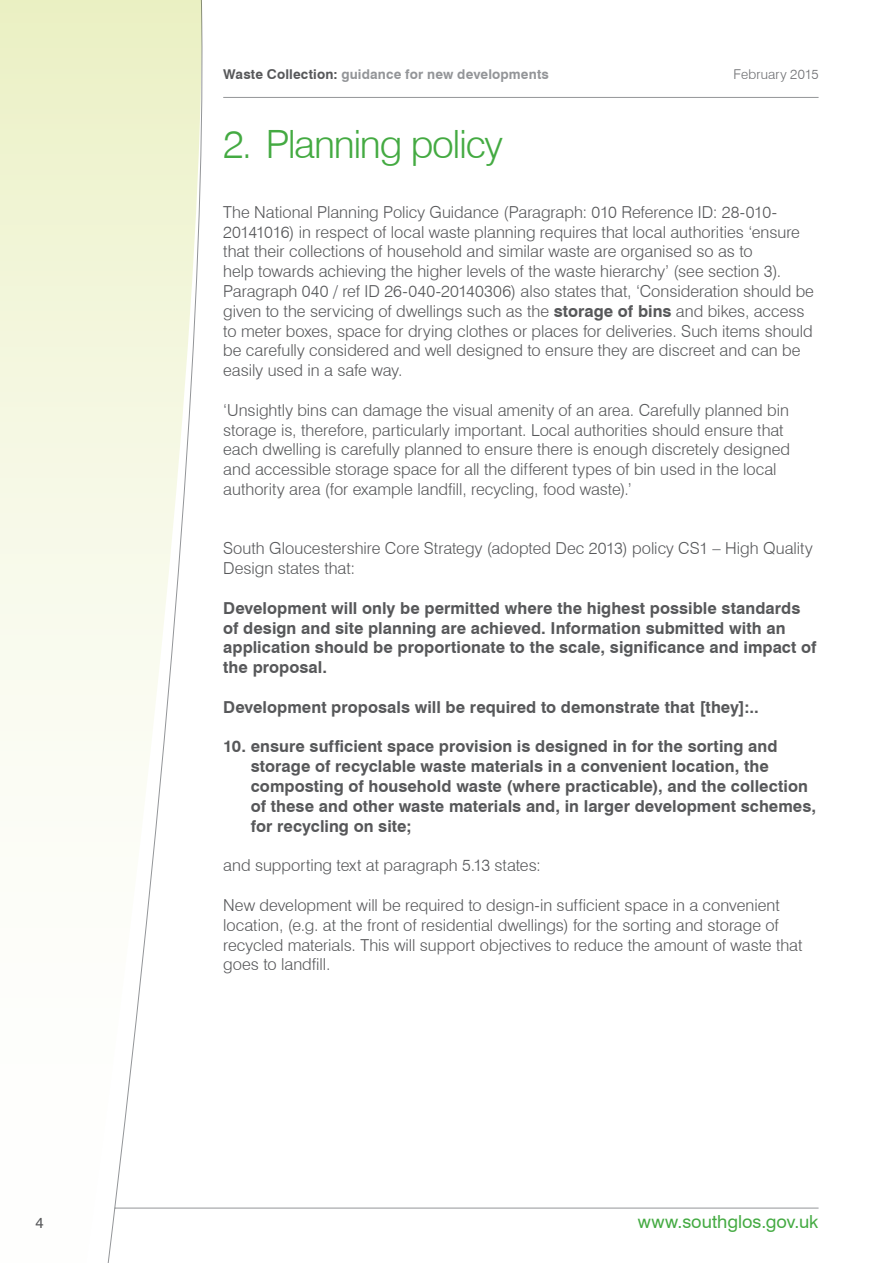
<style>
.page{position:relative;width:893px;height:1263px;background:#fff}
.page>*{position:absolute;margin:0;border:0;box-sizing:border-box;transform-origin:0 0}
.t1{font:300 39px "Swiss 721 BT";letter-spacing:-.035em;color:#44aa42}
.t2{font:18px "Swiss 721 BT";color:#44aa42}
.t3{font:300 16.5px/19.8px "Swiss 721 BT";color:#57585a}
.t4{font:700 16.5px/19.8px "Swiss 721 BT";letter-spacing:.005em;color:#57585a}
.t5{font:15px "Swiss 721 BT";color:#57585a}
.t6{font:700 13.5px "Swiss 721 BT";letter-spacing:.01em;color:#939598}
.t7{font:300 13.5px "Swiss 721 BT";letter-spacing:.01em;color:#6c6d70}
.s1{color:#57585a}
.s2{font-weight:700}
</style>
<div class="page">
<svg style="left:0;top:0;width:106px;height:796px"></svg>
<hr style="left:115px;top:1208px;width:704px;height:1px;background:#939598">
<hr style="left:223px;top:97px;width:596px;height:1px;background:#939598">
<svg style="left:106px;top:0;width:100px;height:1263px"></svg>
<p class="t6" style="left:223px;top:66px;width:327px"><span class="s1">Waste Collection:</span> guidance for new developments</p>
<p class="t7" style="left:734px;top:66px;width:86px">February 2015</p>
<h1 class="t1" style="left:223px;top:121px;width:281px">2. Planning policy</h1>
<p class="t3" style="left:223px;top:202px;width:592px">The National Planning Policy Guidance (Paragraph: 010 Reference ID: 28-010- 20141016) in respect of local waste planning requires that local authorities ‘ensure that their collections of household and similar waste are organised so as to<br>help towards achieving the higher levels of the waste hierarchy’ (see section 3).<br>Paragraph 040 / ref ID 26-040-20140306) also states that, ‘Consideration should be given to the servicing of dwellings such as the <span class="s2">storage of bins</span> and bikes, access to meter boxes, space for drying clothes or places for deliveries. Such items should be carefully considered and well designed to ensure they are discreet and can be easily used in a safe way.</p>
<p class="t3" style="left:223px;top:400px;width:568px">‘Unsightly bins can damage the visual amenity of an area. Carefully planned bin storage is, therefore, particularly important. Local authorities should ensure that each dwelling is carefully planned to ensure there is enough discretely designed and accessible storage space for all the different types of bin used in the local authority area (for example landfill, recycling, food waste).’</p>
<p class="t3" style="left:223px;top:539px;width:591px">South Gloucestershire Core Strategy (adopted Dec 2013) policy CS1 – High Quality<br>Design states that:</p>
<p class="t4" style="left:223px;top:598px;width:595px">Development will only be permitted where the highest possible standards of design and site planning are achieved. Information submitted with an application should be proportionate to the scale, significance and impact of the proposal.</p>
<p class="t4" style="left:223px;top:697px;width:537px">Development proposals will be required to demonstrate that [they]:..</p>
<p class="t4" style="left:251px;top:737px;width:567px;text-indent:-28px">10. ensure sufficient space provision is designed in for the sorting and storage of recyclable waste materials in a convenient location, the composting of household waste (where practicable), and the collection of these and other waste materials and, in larger development schemes, for recycling on site;</p>
<p class="t3" style="left:223px;top:855px;width:319px">and supporting text at paragraph 5.13 states:</p>
<p class="t3" style="left:223px;top:895px;width:581px">New development will be required to design-in sufficient space in a convenient location, (e.g. at the front of residential dwellings) for the sorting and storage of recycled materials. This will support objectives to reduce the amount of waste that goes to landfill.</p>
<p class="t5" style="left:36px;top:1213px;width:10px">4</p>
<p class="t2" style="left:638px;top:1210px;width:182px">www.southglos.gov.uk</p>
</div>
